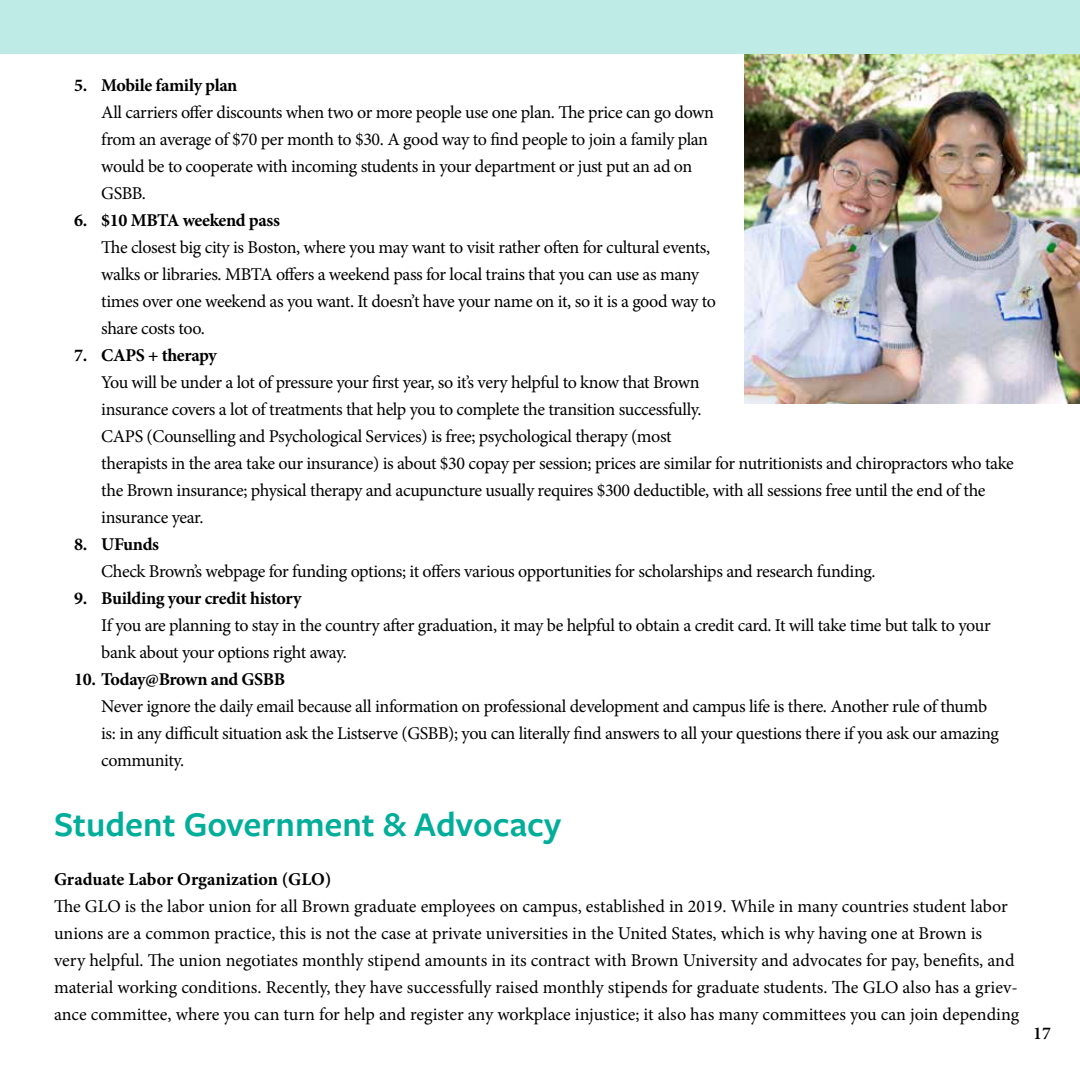
<style>
.page{position:relative;width:1080px;height:1080px;background:#fff}
.page>*{position:absolute;margin:0;border:0;box-sizing:border-box;transform-origin:0 0}
.t1{font:600 36px "Freight Sans Pro";color:#00ae9a}
.t2{font:18px/27px "Minion Pro";letter-spacing:-.02em;color:#000}
.t3{font:700 18px "Minion Pro";letter-spacing:-.02em;color:#000}
.t4{font:700 18px "Minion Pro";color:#000}
.t5{font:600 18px "Minion Pro";color:#000}
</style>
<div class="page">
<div style="left:0;top:0;width:1080px;height:54px;background:#bfebe6"></div>
<img style="left:744px;top:54px;width:336px;height:349px">
<p class="t3" style="left:74px;top:72px;width:165px">5. Mobile family plan</p>
<p class="t2" style="left:101px;top:99px;width:614px">All carriers offer discounts when two or more people use one plan. The price can go down from an average of $70 per month to $30. A good way to find people to join a family plan would be to cooperate with incoming students in your department or just put an ad on GSBB.</p>
<p class="t3" style="left:74px;top:207px;width:207px">6. $10 MBTA weekend pass</p>
<p class="t2" style="left:101px;top:234px;width:616px">The closest big city is Boston, where you may want to visit rather often for cultural events, walks or libraries. MBTA offers a weekend pass for local trains that you can use as many times over one weekend as you want. It doesn’t have your name on it, so it is a good way to share costs too.</p>
<p class="t3" style="left:74px;top:342px;width:144px">7. CAPS + therapy</p>
<p class="t2" style="left:101px;top:369px;width:914px">You will be under a lot of pressure your first year, so it’s very helpful to know that Brown<br>insurance covers a lot of treatments that help you to complete the transition successfully.<br>CAPS (Counselling and Psychological Services) is free; psychological therapy (most<br>therapists in the area take our insurance) is about $30 copay per session; prices are similar for nutritionists and chiropractors who take the Brown insurance; physical therapy and acupuncture usually requires $300 deductible, with all sessions free until the end of the insurance year.</p>
<p class="t3" style="left:74px;top:531px;width:86px">8. UFunds</p>
<p class="t2" style="left:101px;top:558px;width:776px">Check Brown’s webpage for funding options; it offers various opportunities for scholarships and research funding.</p>
<p class="t3" style="left:74px;top:585px;width:229px">9. Building your credit history</p>
<p class="t2" style="left:101px;top:612px;width:891px">If you are planning to stay in the country after graduation, it may be helpful to obtain a credit card. It will take time but talk to your bank about your options right away.</p>
<p class="t3" style="left:74px;top:666px;width:213px">10. Today@Brown and GSBB</p>
<p class="t2" style="left:101px;top:693px;width:899px">Never ignore the daily email because all information on professional development and campus life is there. Another rule of thumb is: in any difficult situation ask the Listserve (GSBB); you can literally find answers to all your questions there if you ask our amazing community.</p>
<h1 class="t1" style="left:54px;top:800px;width:509px">Student Government &amp; Advocacy</h1>
<p class="t4" style="left:54px;top:866px;width:279px">Graduate Labor Organization (GLO)</p>
<p class="t2" style="left:54px;top:892px;width:967px">The GLO is the labor union for all Brown graduate employees on campus, established in 2019. While in many countries student labor unions are a common practice, this is not the case at private universities in the United States, which is why having one at Brown is<br>very helpful. The union negotiates monthly stipend amounts in its contract with Brown University and advocates for pay, benefits, and material working conditions. Recently, they have successfully raised monthly stipends for graduate students. The GLO also has a griev&shy;ance committee, where you can turn for help and register any workplace injustice; it also has many committees you can join depending</p>
<p class="t5" style="left:1033px;top:1021px;width:19px">17</p>
</div>
